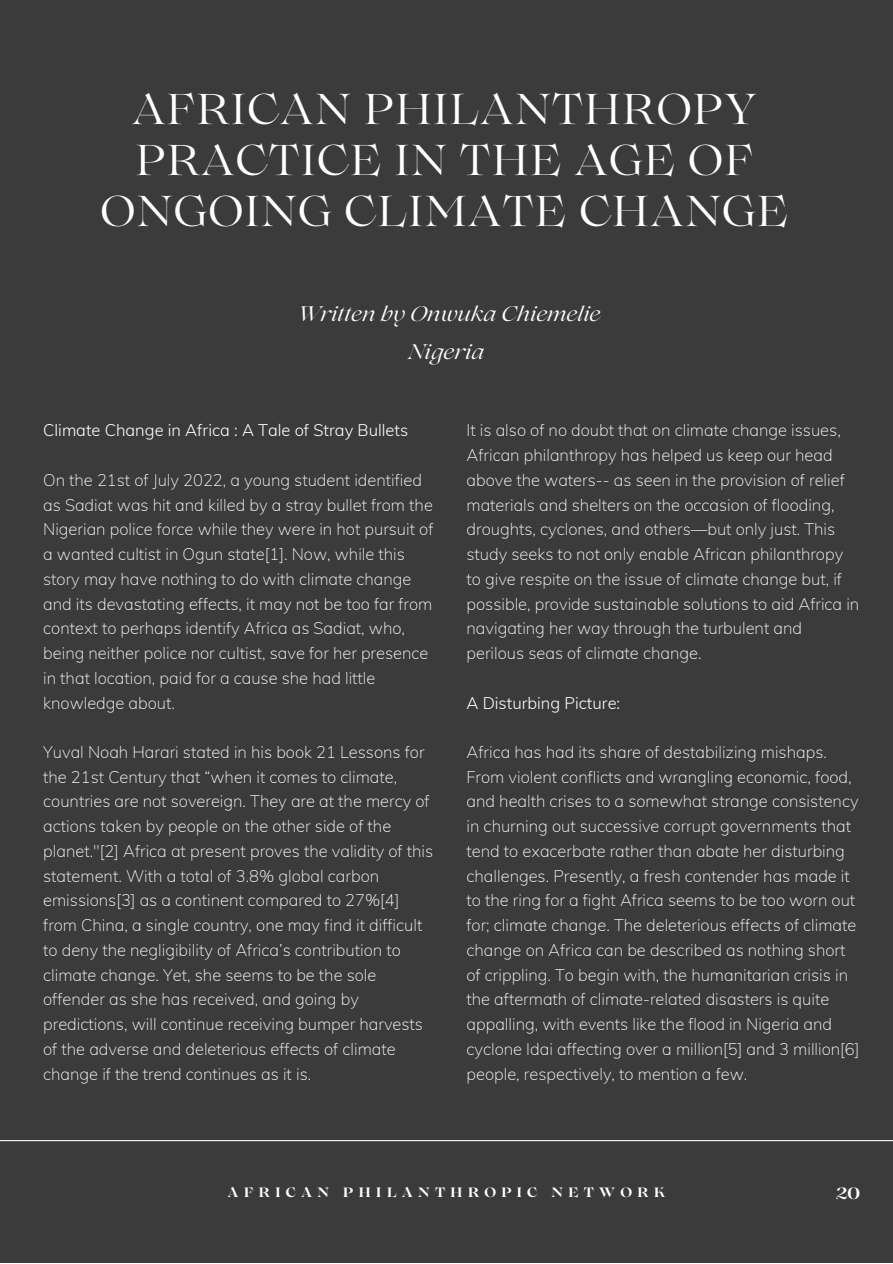
<style>
.page{position:relative;width:893px;height:1264px;background:#fff}
.page>*{position:absolute;margin:0;border:0;box-sizing:border-box;transform-origin:0 0}
.t1{font:42.9px/51px "Lovelace";letter-spacing:.03em;color:#fff;text-align:center}
.t2{font:italic 21px "Lovelace";color:#fff}
.t3{font:200 16.5px/24.8px "Muli";color:#fff}
.t4{font:300 16.5px "Muli";color:#fff}
.t5{font:700 16.5px "Lovelace";color:#fff}
.t6{font:700 13.5px "Lovelace";letter-spacing:.37em;color:#fff}
</style>
<div class="page">
<div style="left:0;top:0;width:892px;height:1262px;background:#3b3b3b"></div>
<hr style="left:0;top:1139px;width:892px;height:2px;background:#f8f8f8">
<p class="t1" style="left:100px;top:88px;width:689px">AFRICAN PHILANTHROPY<br>PRACTICE IN THE AGE OF<br>ONGOING CLIMATE CHANGE</p>
<p class="t2" style="left:297px;top:306px;width:305px">Written by Onwuka Chiemelie</p>
<p class="t2" style="left:408px;top:344px;width:78px">Nigeria</p>
<p class="t4" style="left:43px;top:420px;width:366px">Climate Change in Africa : A Tale of Stray Bullets</p>
<p class="t3" style="left:43px;top:467px;width:392px">On the 21st of July 2022, a young student identified as Sadiat was hit and killed by a stray bullet from the Nigerian police force while they were in hot pursuit of a wanted cultist in Ogun state[1]. Now, while this story may have nothing to do with climate change and its devastating effects, it may not be too far from context to perhaps identify Africa as Sadiat, who, being neither police nor cultist, save for her presence in that location, paid for a cause she had little knowledge about.</p>
<p class="t3" style="left:43px;top:739px;width:391px">Yuval Noah Harari stated in his book 21 Lessons for the 21st Century that “when it comes to climate, countries are not sovereign. They are at the mercy of actions taken by people on the other side of the planet."[2] Africa at present proves the validity of this statement. With a total of 3.8% global carbon emissions[3] as a continent compared to 27%[4] from China, a single country, one may find it difficult to deny the negligibility of Africa’s contribution to climate change. Yet, she seems to be the sole offender as she has received, and going by predictions, will continue receiving bumper harvests of the adverse and deleterious effects of climate change if the trend continues as it is.</p>
<p class="t3" style="left:466px;top:418px;width:394px">It is also of no doubt that on climate change issues, African philanthropy has helped us keep our head above the waters-- as seen in the provision of relief materials and shelters on the occasion of flooding, droughts, cyclones, and others—but only just. This study seeks to not only enable African philanthropy to give respite on the issue of climate change but, if possible, provide sustainable solutions to aid Africa in navigating her way through the turbulent and</p>
<p class="t3" style="left:466px;top:640px;width:236px">perilous seas of climate change.</p>
<p class="t4" style="left:466px;top:692px;width:155px">A Disturbing Picture:</p>
<p class="t3" style="left:466px;top:739px;width:394px">Africa has had its share of destabilizing mishaps.<br>From violent conflicts and wrangling economic, food, and health crises to a somewhat strange consistency in churning out successive corrupt governments that tend to exacerbate rather than abate her disturbing challenges. Presently, a fresh contender has made it to the ring for a fight Africa seems to be too worn out for; climate change. The deleterious effects of climate change on Africa can be described as nothing short of crippling. To begin with, the humanitarian crisis in the aftermath of climate-related disasters is quite appalling, with events like the flood in Nigeria and cyclone Idai affecting over a million[5] and 3 million[6] people, respectively, to mention a few.</p>
<p class="t6" style="left:227px;top:1187px;width:439px">AFRICAN PHILANTHROPIC NETWORK</p>
<p class="t5" style="left:835px;top:1187px;width:26px">20</p>
</div>
